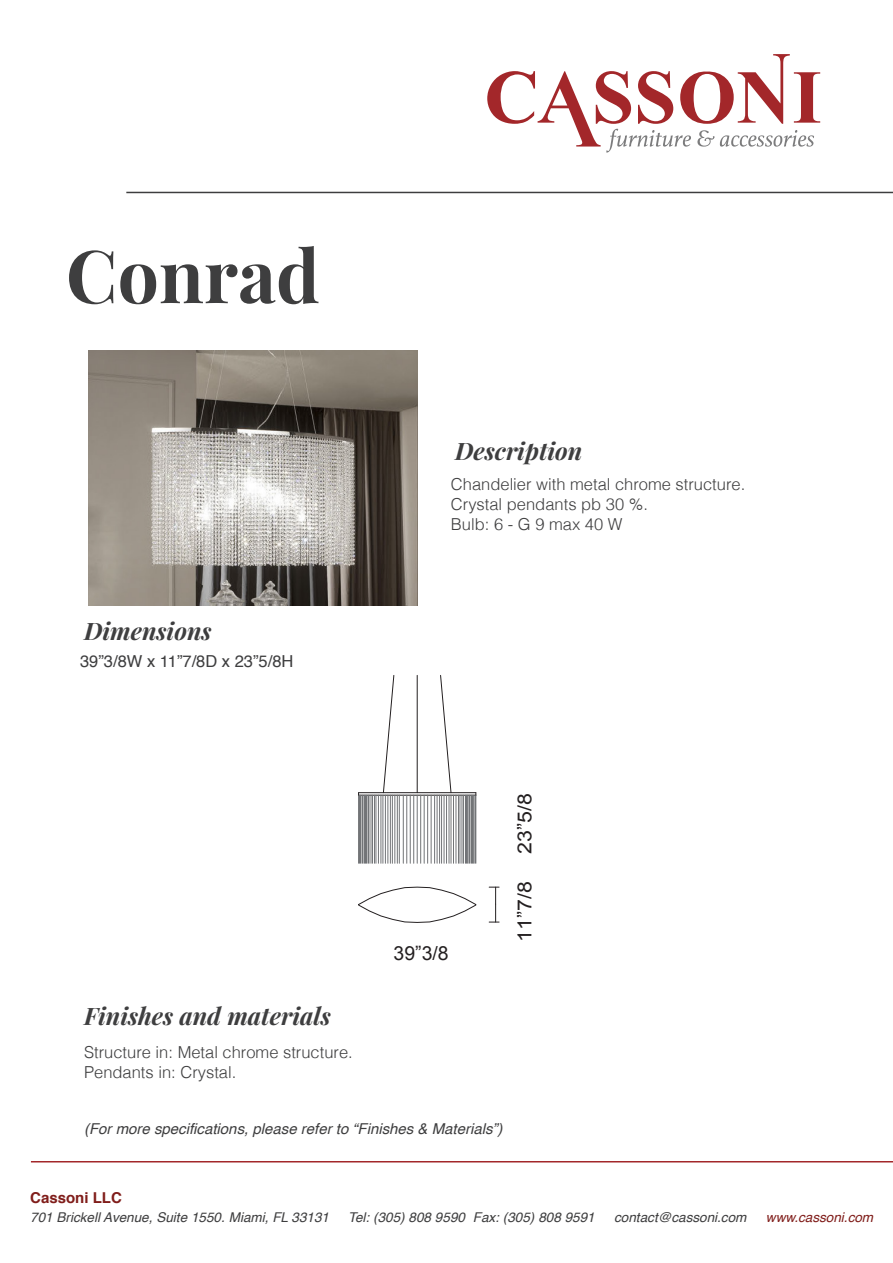
<style>
.page{position:relative;width:893px;height:1263px;background:#fff}
.page>*{position:absolute;margin:0;border:0;box-sizing:border-box;transform-origin:0 0}
.t1{font:700 73.2px "Playfair Display";color:#3e3e3f}
.t2{font:italic 700 24px "Playfair Display";color:#3e3e3f}
.t3{font:19.35px "Arial";color:#231f20;scale:1.1 1}
.t4{font:19.35px "Arial";color:#231f20}
.t5{font:300 16.5px/19.8px "Helvetica";color:#3e3e3f}
.t6{font:16.5px "Helvetica";color:#3e3e3f}
.t7{font:italic 15px "Helvetica";color:#3e3e3f}
.t8{font:700 15px "Helvetica";color:#801d1a}
.t9{font:italic 13.5px "Helvetica";color:#3e3e3f}
.t10{font:italic 13.5px "Helvetica";color:#801d1a}
</style>
<div class="page">
<hr style="left:31px;top:1161px;width:862px;height:1px;background:#a3272a">
<hr style="left:126px;top:192px;width:767px;height:1px;background:#3e3e3f">
<svg style="left:487px;top:54px;width:333px;height:99px"></svg>
<svg style="left:489px;top:887px;width:10px;height:36px"></svg>
<img style="left:88px;top:350px;width:329px;height:255px">
<hr style="left:359px;top:795px;width:117px;height:1px;background:#231f20">
<hr style="left:359px;top:792px;width:117px;height:1px;background:#231f20">
<hr style="left:378px;top:795px;width:1px;height:68px;background:#727477">
<hr style="left:381px;top:795px;width:1px;height:68px;background:#727477">
<hr style="left:383px;top:795px;width:1px;height:68px;background:#727477">
<hr style="left:385px;top:795px;width:1px;height:68px;background:#727477">
<hr style="left:387px;top:795px;width:1px;height:68px;background:#727477">
<hr style="left:390px;top:795px;width:1px;height:68px;background:#727477">
<hr style="left:392px;top:795px;width:1px;height:68px;background:#727477">
<hr style="left:394px;top:795px;width:1px;height:68px;background:#727477">
<hr style="left:397px;top:795px;width:1px;height:68px;background:#727477">
<hr style="left:399px;top:795px;width:1px;height:68px;background:#727477">
<hr style="left:403px;top:795px;width:1px;height:68px;background:#727477">
<hr style="left:406px;top:795px;width:1px;height:68px;background:#727477">
<hr style="left:410px;top:795px;width:1px;height:68px;background:#727477">
<hr style="left:413px;top:795px;width:1px;height:68px;background:#727477">
<hr style="left:376px;top:795px;width:1px;height:68px;background:#727477">
<hr style="left:374px;top:795px;width:1px;height:68px;background:#727477">
<hr style="left:372px;top:795px;width:1px;height:68px;background:#727477">
<hr style="left:371px;top:795px;width:1px;height:68px;background:#727477">
<hr style="left:369px;top:795px;width:1px;height:68px;background:#727477">
<hr style="left:368px;top:795px;width:1px;height:68px;background:#727477">
<hr style="left:366px;top:795px;width:1px;height:68px;background:#727477">
<hr style="left:365px;top:795px;width:1px;height:68px;background:#727477">
<hr style="left:364px;top:795px;width:1px;height:68px;background:#727477">
<hr style="left:363px;top:795px;width:1px;height:68px;background:#727477">
<hr style="left:362px;top:795px;width:1px;height:68px;background:#727477">
<hr style="left:360px;top:795px;width:1px;height:68px;background:#727477">
<hr style="left:359px;top:795px;width:1px;height:68px;background:#727477">
<hr style="left:456px;top:795px;width:1px;height:68px;background:#727477">
<hr style="left:453px;top:795px;width:1px;height:68px;background:#727477">
<hr style="left:451px;top:795px;width:1px;height:68px;background:#727477">
<hr style="left:449px;top:795px;width:1px;height:68px;background:#727477">
<hr style="left:446px;top:795px;width:1px;height:68px;background:#727477">
<hr style="left:444px;top:795px;width:1px;height:68px;background:#727477">
<hr style="left:441px;top:795px;width:1px;height:68px;background:#727477">
<hr style="left:439px;top:795px;width:1px;height:68px;background:#727477">
<hr style="left:437px;top:795px;width:1px;height:68px;background:#727477">
<hr style="left:434px;top:795px;width:1px;height:68px;background:#727477">
<hr style="left:431px;top:795px;width:1px;height:68px;background:#727477">
<hr style="left:427px;top:795px;width:1px;height:68px;background:#727477">
<hr style="left:424px;top:795px;width:1px;height:68px;background:#727477">
<hr style="left:420px;top:795px;width:1px;height:68px;background:#727477">
<hr style="left:417px;top:795px;width:1px;height:68px;background:#727477">
<hr style="left:358px;top:795px;width:1px;height:68px;background:#727477">
<hr style="left:458px;top:795px;width:1px;height:68px;background:#727477">
<hr style="left:460px;top:795px;width:1px;height:68px;background:#727477">
<hr style="left:462px;top:795px;width:1px;height:68px;background:#727477">
<hr style="left:463px;top:795px;width:1px;height:68px;background:#727477">
<hr style="left:465px;top:795px;width:1px;height:68px;background:#727477">
<hr style="left:466px;top:795px;width:1px;height:68px;background:#727477">
<hr style="left:467px;top:795px;width:1px;height:68px;background:#727477">
<hr style="left:468px;top:795px;width:1px;height:68px;background:#727477">
<hr style="left:469px;top:795px;width:1px;height:68px;background:#727477">
<hr style="left:471px;top:795px;width:1px;height:68px;background:#727477">
<hr style="left:472px;top:795px;width:1px;height:68px;background:#727477">
<hr style="left:473px;top:795px;width:1px;height:68px;background:#727477">
<hr style="left:474px;top:795px;width:1px;height:68px;background:#727477">
<hr style="left:475px;top:795px;width:1px;height:68px;background:#727477">
<svg style="left:383px;top:675px;width:69px;height:118px"></svg>
<svg style="left:358px;top:886px;width:119px;height:37px"></svg>
<h1 class="t1" style="left:66px;top:230px;width:255px">Conrad</h1>
<h2 class="t2" style="left:84px;top:614px;width:129px">Dimensions</h2>
<p class="t6" style="left:80px;top:648px;width:215px">39”3/8W x 11”7/8D x 23”5/8H</p>
<h2 class="t2" style="left:455px;top:435px;width:129px">Description</h2>
<p class="t5" style="left:451px;top:473px;width:296px">Chandelier with metal chrome structure.<br>Crystal pendants pb 30 %.<br>Bulb: 6 - G 9 max 40 W</p>
<h2 class="t2" style="left:84px;top:1000px;width:248px">Finishes and materials</h2>
<p class="t5" style="left:84px;top:1041px;width:270px">Structure in: Metal chrome structure.<br>Pendants in: Crystal.</p>
<p class="t4" style="left:394px;top:940px;width:57px">39”3/8</p>
<p class="t3" style="left:512px;top:854px;width:57px;rotate:-90deg">23”5/8</p>
<p class="t3" style="left:512px;top:942px;width:57px;rotate:-90deg">11”7/8</p>
<p class="t7" style="left:84px;top:1117px;width:420px">(For more specifications, please refer to “Finishes &amp; Materials”)</p>
<p class="t8" style="left:30px;top:1185px;width:93px">Cassoni LLC</p>
<p class="t9" style="left:30px;top:1207px;width:300px">701 Brickell Avenue, Suite 1550. Miami, FL 33131</p>
<p class="t9" style="left:348px;top:1207px;width:248px">Tel: (305) 808 9590 Fax: (305) 808 9591</p>
<p class="t9" style="left:614px;top:1207px;width:134px">contact@cassoni.com</p>
<p class="t10" style="left:766px;top:1207px;width:109px">www.cassoni.com</p>
</div>
